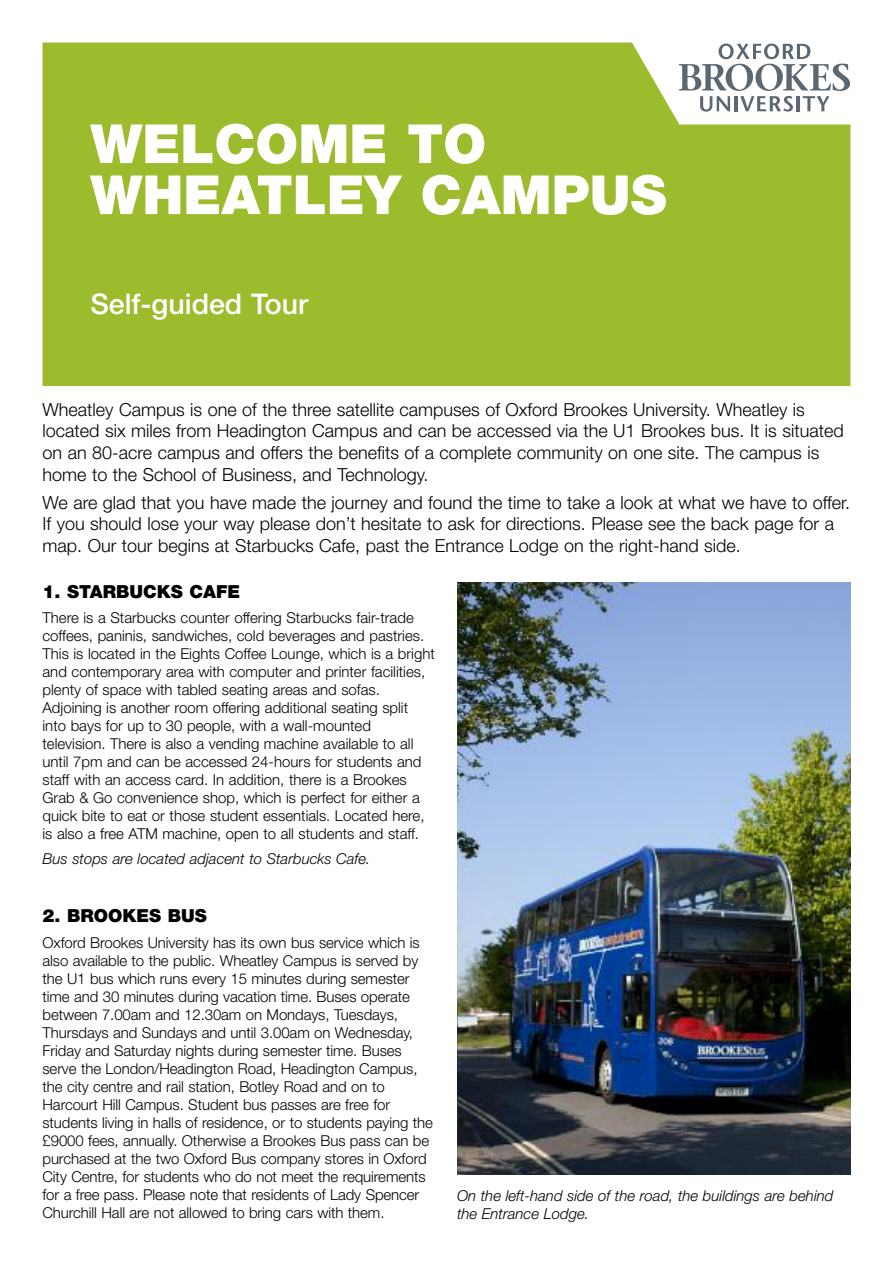
<style>
.page{position:relative;width:893px;height:1263px;background:#fff}
.page>*{position:absolute;margin:0;border:0;box-sizing:border-box;transform-origin:0 0}
.t1{font:900 54px/51px "Helvetica Neue";color:#fff}
.t2{font:500 28.5px "Helvetica Neue";color:#fff}
.t3{font:300 18px/21.6px "Helvetica Neue";color:#000}
.t4{font:900 18px "Helvetica Neue";color:#000}
.t5{font:300 15px/18px "Helvetica Neue";letter-spacing:-.005em;color:#000}
.t6{font:italic 300 15px/18px "Helvetica Neue";color:#000}
</style>
<div class="page">
<img style="left:457px;top:583px;width:393px;height:592px">
<div style="left:43px;top:43px;width:807px;height:343px;background:#9dbc2d"></div>
<svg style="left:679px;top:44px;width:171px;height:68px"></svg>
<h1 class="t1" style="left:90px;top:123px;width:578px">WELCOME TO<br>WHEATLEY CAMPUS</h1>
<h2 class="t2" style="left:90px;top:294px;width:219px">Self-guided Tour</h2>
<p class="t3" style="left:43px;top:400px;width:803px">Wheatley Campus is one of the three satellite campuses of Oxford Brookes University. Wheatley is located six miles from Headington Campus and can be accessed via the U1 Brookes bus. It is situated on an 80-acre campus and offers the benefits of a complete community on one site. The campus is home to the School of Business, and Technology.</p>
<p class="t3" style="left:43px;top:493px;width:809px">We are glad that you have made the journey and found the time to take a look at what we have to offer.<br>If you should lose your way please don’t hesitate to ask for directions. Please see the back page for a map. Our tour begins at Starbucks Cafe, past the Entrance Lodge on the right-hand side.</p>
<p class="t4" style="left:43px;top:585px;width:199px">1. STARBUCKS CAFE</p>
<p class="t5" style="left:43px;top:610px;width:394px">There is a Starbucks counter offering Starbucks fair-trade coffees, paninis, sandwiches, cold beverages and pastries.<br>This is located in the Eights Coffee Lounge, which is a bright and contemporary area with computer and printer facilities, plenty of space with tabled seating areas and sofas.<br>Adjoining is another room offering additional seating split into bays for up to 30 people, with a wall-mounted television. There is also a vending machine available to all until 7pm and can be accessed 24-hours for students and staff with an access card. In addition, there is a Brookes Grab &amp; Go convenience shop, which is perfect for either a quick bite to eat or those student essentials. Located here, is also a free ATM machine, open to all students and staff.</p>
<p class="t6" style="left:43px;top:851px;width:329px">Bus stops are located adjacent to Starbucks Cafe.</p>
<p class="t4" style="left:43px;top:909px;width:166px">2. BROOKES BUS</p>
<p class="t5" style="left:42px;top:935px;width:392px">Oxford Brookes University has its own bus service which is also available to the public. Wheatley Campus is served by the U1 bus which runs every 15 minutes during semester time and 30 minutes during vacation time. Buses operate between 7.00am and 12.30am on Mondays, Tuesdays, Thursdays and Sundays and until 3.00am on Wednesday, Friday and Saturday nights during semester time. Buses serve the London/Headington Road, Headington Campus, the city centre and rail station, Botley Road and on to Harcourt Hill Campus. Student bus passes are free for students living in halls of residence, or to students paying the £9000 fees, annually. Otherwise a Brookes Bus pass can be purchased at the two Oxford Bus company stores in Oxford City Centre, for students who do not meet the requirements for a free pass. Please note that residents of Lady Spencer Churchill Hall are not allowed to bring cars with them.</p>
<p class="t6" style="left:457px;top:1187px;width:378px">On the left-hand side of the road, the buildings are behind the Entrance Lodge.</p>
</div>
